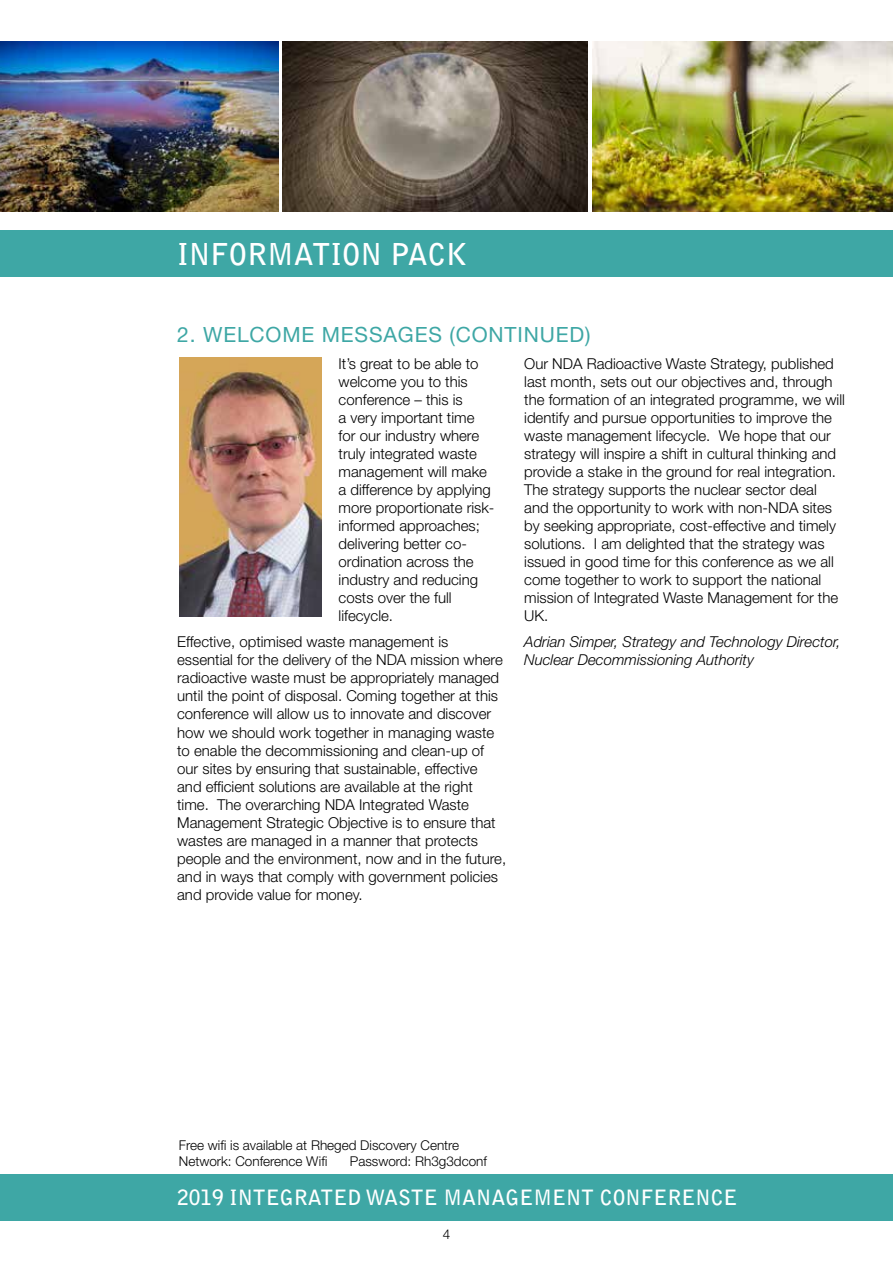
<style>
.page{position:relative;width:893px;height:1263px;background:#fff}
.page>*{position:absolute;margin:0;border:0;box-sizing:border-box;transform-origin:0 0}
.t1{font:700 30px "Bell Gothic Std";color:#fff}
.t2{font:700 21px "Bell Gothic Std";color:#fff}
.t3{font:21px "Helvetica Neue LT Std";letter-spacing:.04em;color:#3ea7a5}
.t4{font:300 15px/18px "Helvetica Neue LT Std";color:#000}
.t5{font:italic 300 15px/18px "Helvetica Neue LT Std";color:#000}
.t6{font:300 13.5px/16.2px "Helvetica Neue LT Std";color:#000}
</style>
<div class="page">
<div style="left:0;top:1174px;width:893px;height:46px;background:#3ea7a5"></div>
<img style="left:283px;top:42px;width:305px;height:169px">
<img style="left:592px;top:42px;width:301px;height:169px">
<div style="left:0;top:230px;width:893px;height:47px;background:#3ea7a5"></div>
<img style="left:0;top:42px;width:279px;height:169px">
<img style="left:180px;top:357px;width:142px;height:260px">
<h1 class="t1" style="left:177px;top:236px;width:291px">INFORMATION PACK</h1>
<h2 class="t3" style="left:177px;top:322px;width:415px">2. WELCOME MESSAGES (CONTINUED)</h2>
<p class="t4" style="left:339px;top:354px;width:157px">It’s great to be able to welcome you to this conference – this is<br>a very important time for our industry where truly integrated waste management will make a difference by applying more proportionate risk&shy;informed approaches; delivering better co&shy;ordination across the industry and reducing costs over the full lifecycle.</p>
<p class="t4" style="left:177px;top:633px;width:331px">Effective, optimised waste management is essential for the delivery of the NDA mission where radioactive waste must be appropriately managed until the point of disposal. Coming together at this conference will allow us to innovate and discover how we should work together in managing waste to enable the decommissioning and clean-up of our sites by ensuring that sustainable, effective<br>and efficient solutions are available at the right time. The overarching NDA Integrated Waste Management Strategic Objective is to ensure that wastes are managed in a manner that protects people and the environment, now and in the future, and in ways that comply with government policies and provide value for money.</p>
<p class="t4" style="left:524px;top:354px;width:322px">Our NDA Radioactive Waste Strategy, published last month, sets out our objectives and, through the formation of an integrated programme, we will identify and pursue opportunities to improve the waste management lifecycle. We hope that our strategy will inspire a shift in cultural thinking and provide a stake in the ground for real integration.<br>The strategy supports the nuclear sector deal and the opportunity to work with non-NDA sites by seeking appropriate, cost-effective and timely solutions. I am delighted that the strategy was issued in good time for this conference as we all come together to work to support the national mission of Integrated Waste Management for the UK.</p>
<p class="t5" style="left:524px;top:633px;width:318px">Adrian Simper, Strategy and Technology Director,<br>Nuclear Decommissioning Authority</p>
<p class="t6" style="left:179px;top:1136px;width:282px">Free wifi is available at Rheged Discovery Centre<br>Network: Conference Wifi</p>
<p class="t6" style="left:350px;top:1153px;width:139px">Password: Rh3g3dconf</p>
<h2 class="t2" style="left:177px;top:1184px;width:562px">2019 INTEGRATED WASTE MANAGEMENT CONFERENCE</h2>
<p class="t6" style="left:443px;top:1225px;width:9px">4</p>
</div>
